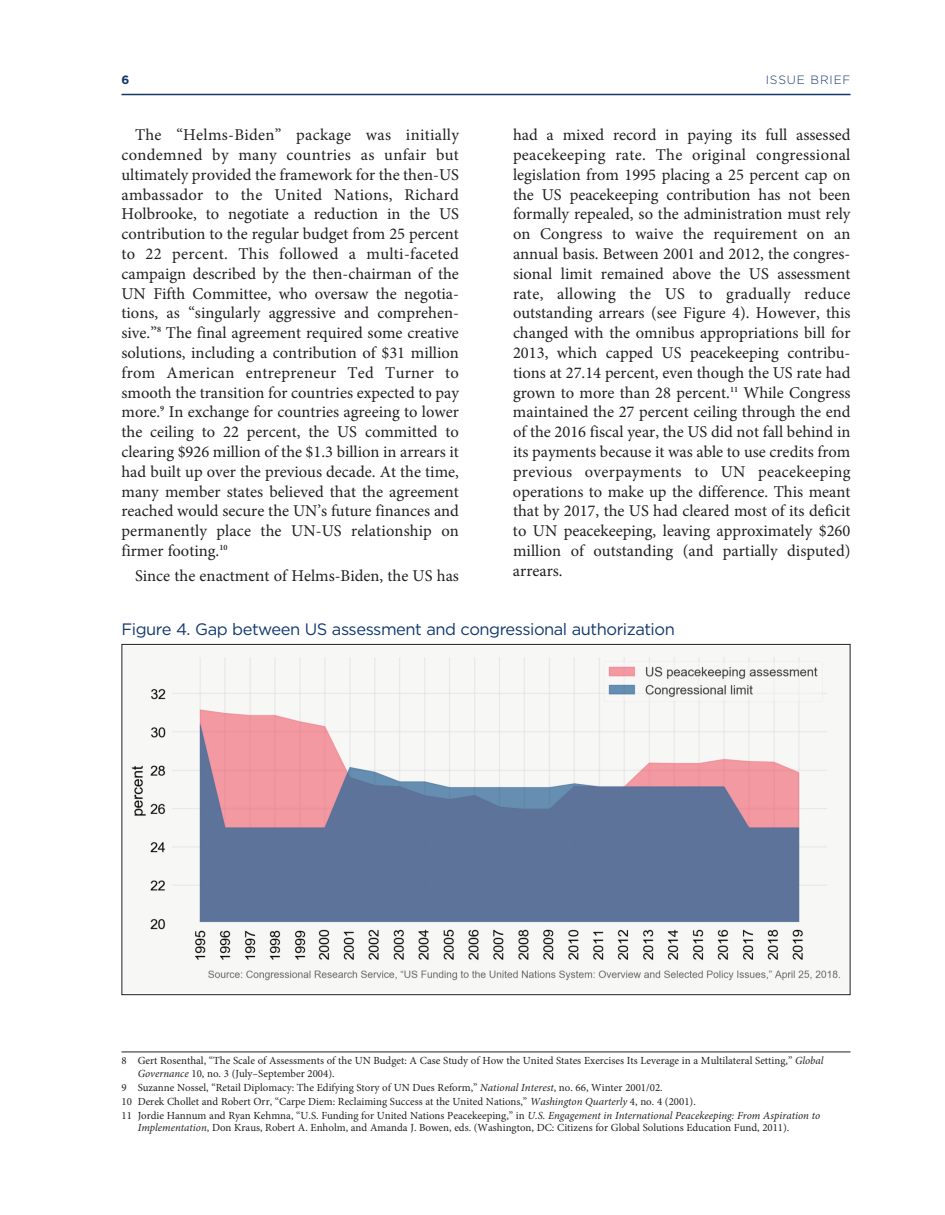
<style>
.page{position:relative;width:945px;height:1215px;background:#fff}
.page>*{position:absolute;margin:0;border:0;box-sizing:border-box;transform-origin:0 0}
.t1{font:16.5px/19.8px "Minion Pro";color:#231f20;text-align:justify}
.t2{font:16.5px "Gotham";letter-spacing:-.03em;color:#11386d}
.t3{font:300 12px "Gotham";letter-spacing:.07em;color:#11386d}
.t4{font:700 12px "Gotham";color:#11386d}
.t5{font:10.8px/14px "Minion Pro";color:#231f20}
.s1{font-style:italic}
</style>
<div class="page">
<hr style="left:122px;top:94px;width:728px;height:1px;background:#11386d">
<hr style="left:122px;top:1052px;width:728px;height:1px;background:#231f20">
<img style="left:131px;top:657px;width:710px;height:325px">
<p class="t4" style="left:122px;top:73px;width:9px">6</p>
<p class="t3" style="left:766px;top:73px;width:86px">ISSUE BRIEF</p>
<p class="t1" style="left:121px;top:127px;width:339px;text-indent:14px">The “Helms-Biden” package was initially condemned by many countries as unfair but ultimately provided the framework for the then-US ambassador to the United Nations, Richard Holbrooke, to negotiate a reduction in the US contribution to the regular budget from 25 percent to 22 percent. This followed a multi-faceted campaign described by the then-chairman of the UN Fifth Committee, who oversaw the negotia&shy;tions, as “singularly aggressive and comprehen&shy;sive.”<sup>8</sup> The final agreement required some creative solutions, including a contribution of $31 million from American entrepreneur Ted Turner to smooth the transition for countries expected to pay more.<sup>9</sup> In exchange for countries agreeing to lower the ceiling to 22 percent, the US committed to clearing $926 million of the $1.3 billion in arrears it had built up over the previous decade. At the time, many member states believed that the agreement reached would secure the UN’s future finances and permanently place the UN-US relationship on firmer footing.<sup>10</sup></p>
<p class="t1" style="left:135px;top:568px;width:326px">Since the enactment of Helms-Biden, the US has</p>
<p class="t1" style="left:513px;top:127px;width:339px">had a mixed record in paying its full assessed peacekeeping rate. The original congressional legislation from 1995 placing a 25 percent cap on the US peacekeeping contribution has not been formally repealed, so the administration must rely on Congress to waive the requirement on an annual basis. Between 2001 and 2012, the congres&shy;sional limit remained above the US assessment rate, allowing the US to gradually reduce outstanding arrears (see Figure 4). However, this changed with the omnibus appropriations bill for 2013, which capped US peacekeeping contribu&shy;tions at 27.14 percent, even though the US rate had grown to more than 28 percent.<sup>11</sup> While Congress maintained the 27 percent ceiling through the end of the 2016 fiscal year, the US did not fall behind in its payments because it was able to use credits from previous overpayments to UN peacekeeping operations to make up the difference. This meant that by 2017, the US had cleared most of its deficit to UN peacekeeping, leaving approximately $260 million of outstanding (and partially disputed) arrears.</p>
<p class="t2" style="left:122px;top:620px;width:555px">Figure 4. Gap between US assessment and congressional authorization</p>
<p class="t5" style="left:138px;top:1056px;width:687px;line-height:12.3px;text-indent:-16px">8 Gert Rosenthal, “The Scale of Assessments of the UN Budget: A Case Study of How the United States Exercises Its Leverage in a Multilateral Setting,” <span class="s1">Global<br>Governance</span> 10, no. 3 (July–September 2004).</p>
<p class="t5" style="left:122px;top:1081px;width:700px">9 Suzanne Nossel, “Retail Diplomacy: The Edifying Story of UN Dues Reform,” <span class="s1">National Interest</span>, no. 66, Winter 2001/02.<br>10 Derek Chollet and Robert Orr, “Carpe Diem: Reclaiming Success at the United Nations,” <span class="s1">Washington Quarterly</span> 4, no. 4 (2001).<br>11 Jordie Hannum and Ryan Kehmna, “U.S. Funding for United Nations Peacekeeping,” in <span class="s1">U.S. Engagement in International Peacekeeping: From Aspiration to</span></p>
<p class="t5" style="left:138px;top:1122px;width:653px"><span class="s1">Implementation</span>, Don Kraus, Robert A. Enholm, and Amanda J. Bowen, eds. (Washington, DC: Citizens for Global Solutions Education Fund, 2011).</p>
</div>
